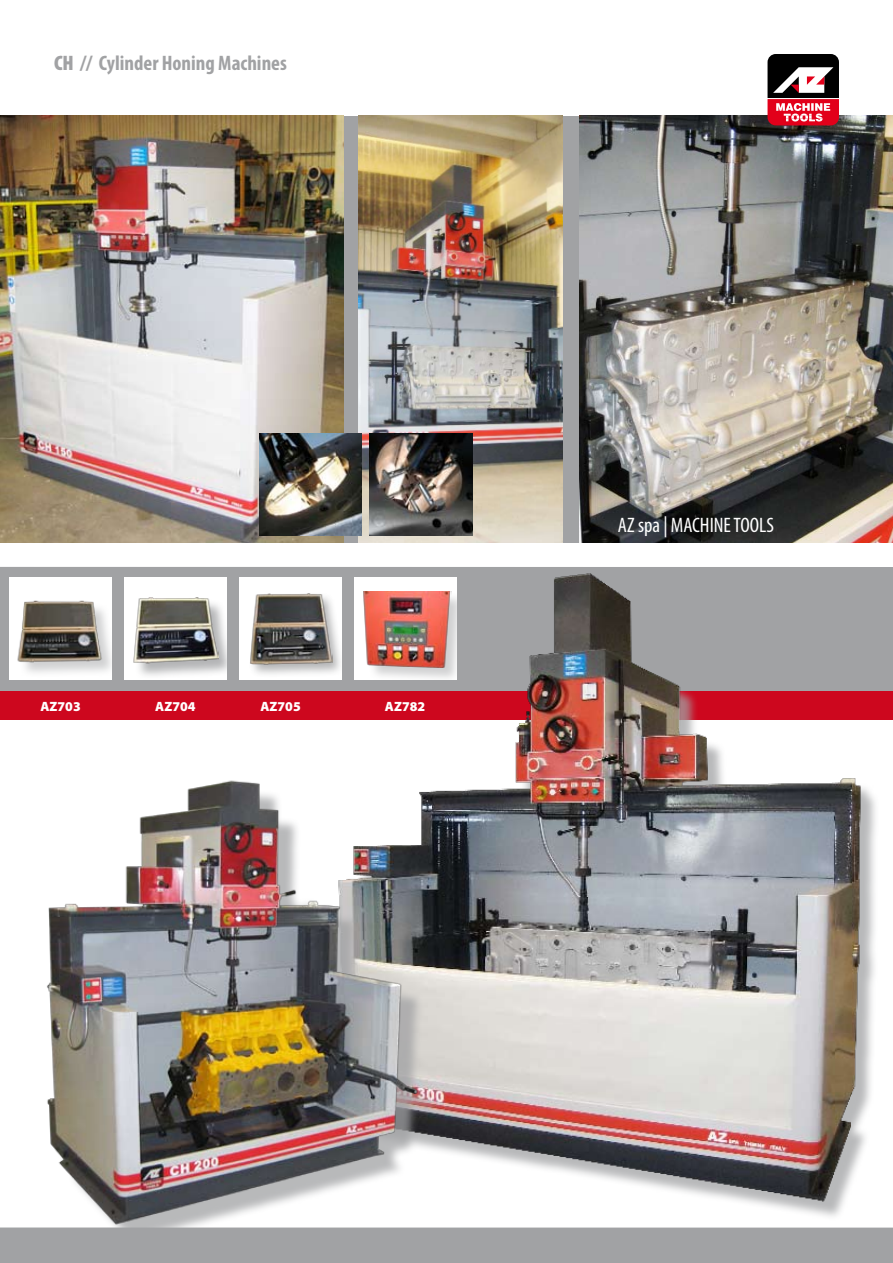
<style>
.page{position:relative;width:893px;height:1263px;background:#fff}
.page>*{position:absolute;margin:0;border:0;box-sizing:border-box;transform-origin:0 0}
.t1{font:700 condensed 21px "Myriad Pro";color:#a1a2a4}
.t2{font:condensed 21px "Myriad Pro";color:#fff}
.t3{font:900 13.5px "Myriad Pro";color:#fff}
.s1{font-weight:900}
</style>
<div class="page">
<hr style="left:0;top:116px;width:1px;height:427px;background:#b1b3b4">
<div style="left:0;top:567px;width:893px;height:127px;background:#a1a2a4"></div>
<div style="left:0;top:691px;width:893px;height:29px;background:#cd071e"></div>
<div style="left:0;top:1227px;width:893px;height:36px;background:#a1a2a4"></div>
<div style="left:0;top:116px;width:893px;height:426px;background:#a1a2a4"></div>
<img style="left:579px;top:116px;width:314px;height:426px">
<div style="left:10px;top:577px;width:102px;height:102px;background:#fff"></div>
<div style="left:19px;top:601px;width:93px;height:78px;background:#9c9d9f;opacity:.47"></div>
<img style="left:17px;top:600px;width:95px;height:67px">
<div style="left:124px;top:577px;width:102px;height:102px;background:#fff"></div>
<div style="left:135px;top:598px;width:91px;height:81px;background:#9c9d9f;opacity:.75"></div>
<img style="left:133px;top:597px;width:86px;height:67px">
<div style="left:239px;top:577px;width:102px;height:102px;background:#fff"></div>
<div style="left:248px;top:591px;width:93px;height:88px;background:#5f6062;opacity:.47"></div>
<img style="left:248px;top:591px;width:61px;height:75px">
<div style="left:343px;top:578px;width:550px;height:680px;background:#a1a2a4;opacity:.75"></div>
<img style="left:309px;top:573px;width:559px;height:636px">
<img style="left:359px;top:116px;width:204px;height:426px">
<img style="left:0;top:116px;width:343px;height:426px">
<div style="left:55px;top:788px;width:439px;height:475px;background:#a1a2a4;opacity:.75"></div>
<img style="left:35px;top:770px;width:389px;height:459px">
<svg style="left:767px;top:54px;width:72px;height:71px"></svg>
<img style="left:259px;top:434px;width:102px;height:102px">
<img style="left:370px;top:434px;width:102px;height:102px">
<p class="t1" style="left:54px;top:50px;width:234px"><span class="s1">CH //</span> Cylinder Honing Machines</p>
<p class="t3" style="left:40px;top:698px;width:42px">AZ703</p>
<p class="t3" style="left:155px;top:698px;width:42px">AZ704</p>
<p class="t3" style="left:260px;top:698px;width:42px">AZ705</p>
<p class="t3" style="left:385px;top:698px;width:42px">AZ782</p>
<p class="t2" style="left:618px;top:513px;width:157px">AZ spa | MACHINE TOOLS</p>
</div>
